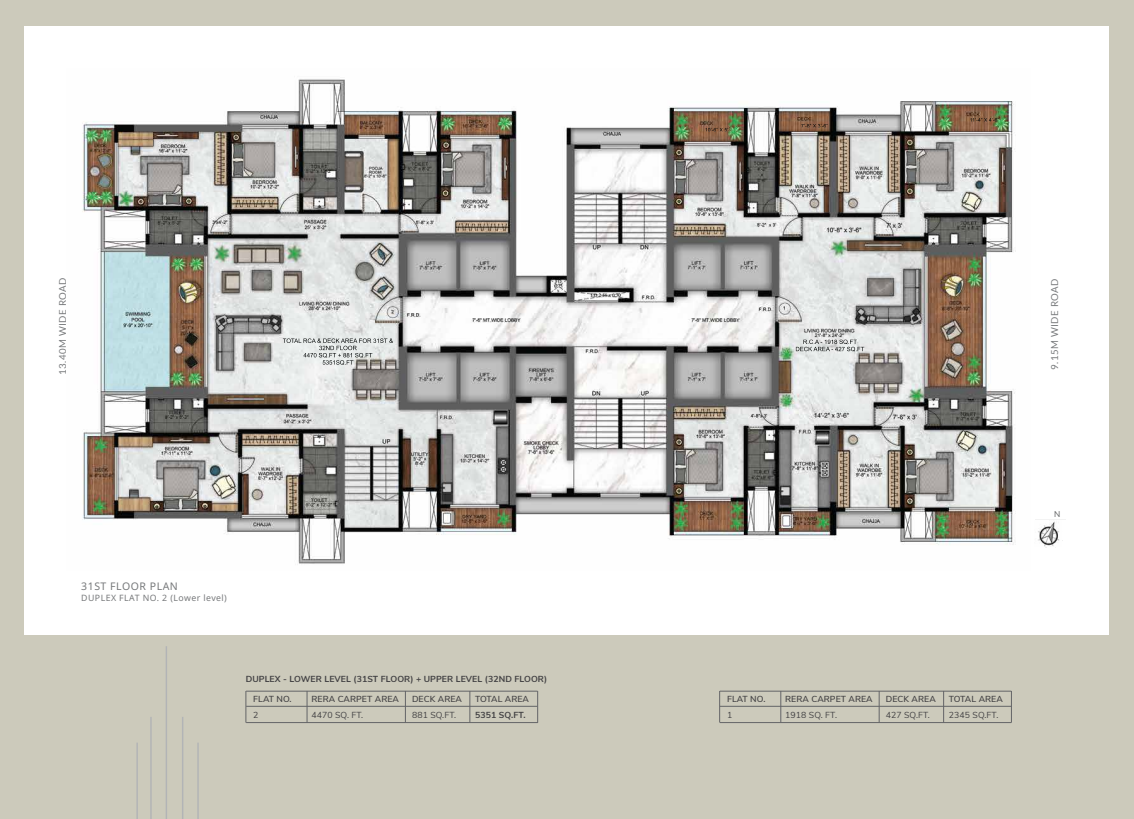
<style>
.page{position:relative;width:1134px;height:819px;background:#cccabb}
.page>*{position:absolute;margin:0;border:0;box-sizing:border-box;transform-origin:0 0}
.t1{font:10.5px "Noto Sans";letter-spacing:.05em;color:#77797b}
.t2{font:9.62px "Lato";letter-spacing:.05em;color:#77797b}
.t3{font:600 8.75px "Nunito Sans";letter-spacing:.01em;color:#424143}
.t4{font:700 8.75px "Nunito Sans";letter-spacing:.01em;color:#424143}
.t5{font:8.75px "Nunito Sans";letter-spacing:.01em;color:#424143}
.t6{font:8.75px "Noto Sans";letter-spacing:.05em;color:#77797b}
.t7{font:8.4px "Nunito Sans";color:#585a5b}
</style>
<div class="page">
<hr style="left:781px;top:691px;width:1px;height:32px;background:#636467">
<hr style="left:719px;top:691px;width:1px;height:31px;background:#636467">
<hr style="left:720px;top:706px;width:291px;height:1px;background:#636467">
<hr style="left:720px;top:691px;width:291px;height:1px;background:#636467">
<hr style="left:720px;top:722px;width:291px;height:1px;background:#636467">
<hr style="left:879px;top:691px;width:1px;height:32px;background:#636467">
<hr style="left:943px;top:691px;width:1px;height:32px;background:#636467">
<hr style="left:1011px;top:691px;width:1px;height:32px;background:#636467">
<hr style="left:307px;top:691px;width:1px;height:32px;background:#636467">
<hr style="left:246px;top:691px;width:1px;height:32px;background:#636467">
<hr style="left:246px;top:706px;width:291px;height:1px;background:#636467">
<hr style="left:246px;top:691px;width:291px;height:1px;background:#636467">
<hr style="left:246px;top:722px;width:292px;height:1px;background:#636467">
<hr style="left:405px;top:691px;width:1px;height:32px;background:#636467">
<hr style="left:470px;top:691px;width:1px;height:32px;background:#636467">
<hr style="left:537px;top:691px;width:1px;height:32px;background:#636467">
<div style="left:25px;top:27px;width:1084px;height:608px;background:#fff"></div>
<hr style="left:166px;top:646px;width:1px;height:173px;background:#b2b4b6">
<hr style="left:182px;top:717px;width:1px;height:102px;background:#b2b4b6">
<hr style="left:150px;top:717px;width:2px;height:102px;background:#b2b4b6">
<hr style="left:197px;top:743px;width:2px;height:76px;background:#b2b4b6">
<hr style="left:136px;top:743px;width:2px;height:76px;background:#b2b4b6">
<img style="left:82px;top:79px;width:934px;height:485px">
<img style="left:809px;top:340px;width:39px;height:4px">
<img style="left:287px;top:338px;width:106px;height:5px">
<img style="left:970px;top:118px;width:29px;height:4px">
<img style="left:804px;top:124px;width:24px;height:4px">
<img style="left:705px;top:128px;width:23px;height:4px">
<img style="left:1036px;top:521px;width:24px;height:26px">
<p class="t2" style="left:57px;top:375px;width:98px;rotate:-90deg">13.40M WIDE ROAD</p>
<p class="t2" style="left:1049px;top:370px;width:92px;rotate:-90deg">9.15M WIDE ROAD</p>
<p class="t1" style="left:81px;top:579px;width:98px">31ST FLOOR PLAN</p>
<p class="t6" style="left:81px;top:591px;width:147px">DUPLEX FLAT NO. 2 (Lower level)</p>
<p class="t4" style="left:246px;top:673px;width:303px">DUPLEX - LOWER LEVEL (31ST FLOOR) + UPPER LEVEL (32ND FLOOR)</p>
<p class="t3" style="left:253px;top:692px;width:40px">FLAT NO.</p>
<p class="t5" style="left:253px;top:708px;width:7px">2</p>
<p class="t3" style="left:311px;top:692px;width:89px">RERA CARPET AREA</p>
<p class="t5" style="left:311px;top:708px;width:53px">4470 SQ. FT.</p>
<p class="t3" style="left:412px;top:692px;width:51px">DECK AREA</p>
<p class="t5" style="left:412px;top:708px;width:46px">881 SQ.FT.</p>
<p class="t3" style="left:475px;top:692px;width:55px">TOTAL AREA</p>
<p class="t4" style="left:475px;top:708px;width:52px">5351 SQ.FT.</p>
<p class="t7" style="left:1054px;top:508px;width:8px">N</p>
<p class="t3" style="left:727px;top:692px;width:40px">FLAT NO.</p>
<p class="t5" style="left:727px;top:708px;width:7px">1</p>
<p class="t3" style="left:785px;top:692px;width:89px">RERA CARPET AREA</p>
<p class="t5" style="left:785px;top:708px;width:53px">1918 SQ. FT.</p>
<p class="t3" style="left:886px;top:692px;width:51px">DECK AREA</p>
<p class="t5" style="left:886px;top:708px;width:46px">427 SQ.FT.</p>
<p class="t3" style="left:949px;top:692px;width:55px">TOTAL AREA</p>
<p class="t5" style="left:949px;top:708px;width:51px">2345 SQ.FT.</p>
</div>
